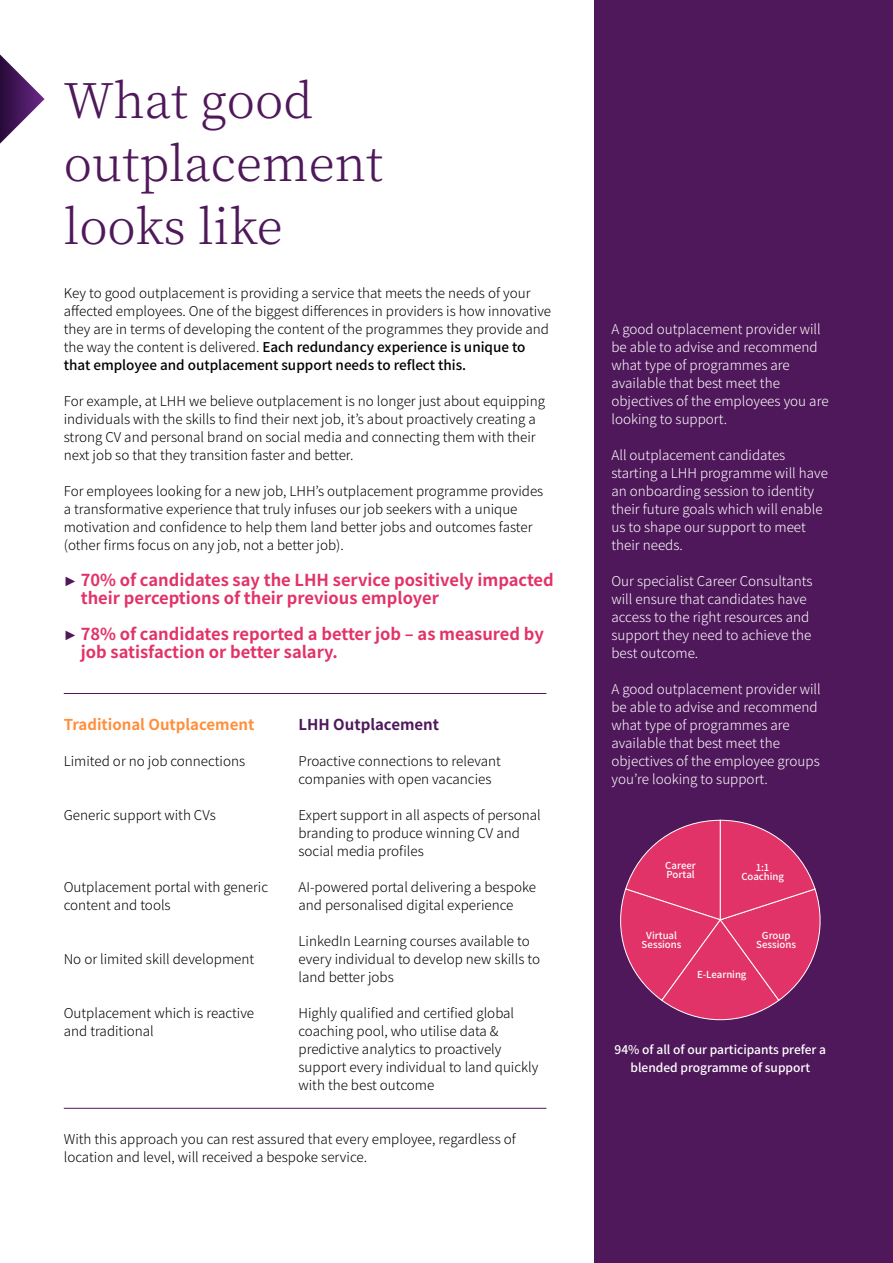
<style>
.page{position:relative;width:893px;height:1263px;background:#fff}
.page>*{position:absolute;margin:0;border:0;box-sizing:border-box;transform-origin:0 0}
.Heading_2{font:300 48px/63px "Noto Serif JP";color:#4f185a}
.t1{font:700 16.5px/18px "Noto Sans JP";color:#e23369}
.Heading_3{font:700 15px "Noto Sans JP";color:#ff8f3b}
.Heading_3-2{font:700 15px "Noto Sans JP";color:#4f185a}
.Body_Text{font:300 13.5px/18px "Noto Sans JP";color:#000}
.info_text{font:300 13.5px/18px "Noto Sans JP";color:#fff}
.Body_Text-2{font:300 13.5px/18px "Noto Sans JP";color:#fff}
.data_text{font:500 12px/18px "Noto Sans JP";color:#fff;text-align:center}
.data_text_inside{font:500 9.6px/9.6px "Noto Sans JP";letter-spacing:-.005em;color:#fff;text-align:center}
.s1{font-weight:500}
.s2{font-family:"Arial";font-weight:400;font-size:13.5px;color:#4f185a}
</style>
<div class="page">
<div style="left:594px;top:0;width:299px;height:1263px;background:#4f185a"></div>
<svg style="left:0;top:54px;width:45px;height:90px"></svg>
<svg style="left:620px;top:819px;width:201px;height:202px"></svg>
<hr style="left:64px;top:693px;width:482px;height:1px;background:#4f185a">
<hr style="left:64px;top:1108px;width:482px;height:1px;background:#4f185a">
<p class="Heading_2" style="left:64px;top:70px;width:321px">What good outplacement looks like</p>
<p class="Body_Text" style="left:64px;top:284px;width:489px">Key to good outplacement is providing a service that meets the needs of your affected employees. One of the biggest differences in providers is how innovative they are in terms of developing the content of the programmes they provide and the way the content is delivered. <span class="s1">Each redundancy experience is unique to that employee and outplacement support needs to reflect this.</span></p>
<p class="Body_Text" style="left:64px;top:392px;width:483px">For example, at LHH we believe outplacement is no longer just about equipping individuals with the skills to find their next job, it’s about proactively creating a strong CV and personal brand on social media and connecting them with their next job so that they transition faster and better.</p>
<p class="Body_Text" style="left:64px;top:482px;width:481px">For employees looking for a new job, LHH’s outplacement programme provides a transformative experience that truly infuses our job seekers with a unique motivation and confidence to help them land better jobs and outcomes faster (other firms focus on any job, not a better job).</p>
<p class="t1" style="left:81px;top:571px;width:475px;text-indent:-17px"><span class="s2">►</span> 70% of candidates say the LHH service positively impacted their perceptions of their previous employer</p>
<p class="t1" style="left:81px;top:625px;width:465px;text-indent:-17px"><span class="s2">►</span> 78% of candidates reported a better job – as measured by job satisfaction or better salary.</p>
<p class="Heading_3" style="left:64px;top:716px;width:192px">Traditional Outplacement</p>
<p class="Body_Text" style="left:64px;top:752px;width:183px">Limited or no job connections</p>
<p class="Body_Text" style="left:64px;top:806px;width:154px">Generic support with CVs</p>
<p class="Body_Text" style="left:64px;top:878px;width:206px">Outplacement portal with generic content and tools</p>
<p class="Body_Text" style="left:64px;top:950px;width:192px">No or limited skill development</p>
<p class="Body_Text" style="left:64px;top:1004px;width:192px">Outplacement which is reactive and traditional</p>
<p class="Heading_3-2" style="left:298px;top:716px;width:142px">LHH Outplacement</p>
<p class="Body_Text" style="left:298px;top:752px;width:204px">Proactive connections to relevant companies with open vacancies</p>
<p class="Body_Text" style="left:298px;top:806px;width:244px">Expert support in all aspects of personal branding to produce winning CV and social media profiles</p>
<p class="Body_Text" style="left:298px;top:878px;width:239px">AI-powered portal delivering a bespoke and personalised digital experience</p>
<p class="Body_Text" style="left:298px;top:932px;width:243px">LinkedIn Learning courses available to every individual to develop new skills to land better jobs</p>
<p class="Body_Text" style="left:298px;top:1004px;width:241px">Highly qualified and certified global coaching pool, who utilise data &amp; predictive analytics to proactively support every individual to land quickly with the best outcome</p>
<p class="Body_Text" style="left:64px;top:1130px;width:454px">With this approach you can rest assured that every employee, regardless of location and level, will received a bespoke service.</p>
<p class="info_text" style="left:611px;top:320px;width:219px">A good outplacement provider will be able to advise and recommend what type of programmes are available that best meet the objectives of the employees you are looking to support.</p>
<p class="info_text" style="left:611px;top:446px;width:218px">All outplacement candidates starting a LHH programme will have an onboarding session to identity their future goals which will enable us to shape our support to meet their needs.</p>
<p class="info_text" style="left:611px;top:572px;width:202px">Our specialist Career Consultants will ensure that candidates have access to the right resources and support they need to achieve the best outcome.</p>
<p class="Body_Text-2" style="left:611px;top:680px;width:211px">A good outplacement provider will be able to advise and recommend what type of programmes are available that best meet the objectives of the employee groups you’re looking to support.</p>
<p class="data_text_inside" style="left:665px;top:860px;width:32px">Career</p>
<p class="data_text_inside" style="left:666px;top:870px;width:30px">Portal</p>
<p class="data_text_inside" style="left:642px;top:930px;width:41px">Virtual<br>Sessions</p>
<p class="data_text_inside" style="left:741px;top:863px;width:44px">1:1<br>Coaching</p>
<p class="data_text_inside" style="left:756px;top:930px;width:41px">Group<br>Sessions</p>
<p class="data_text_inside" style="left:697px;top:970px;width:51px">E-Learning</p>
<p class="data_text" style="left:615px;top:1041px;width:213px">94% of all of our participants prefer a blended programme of support</p>
</div>
